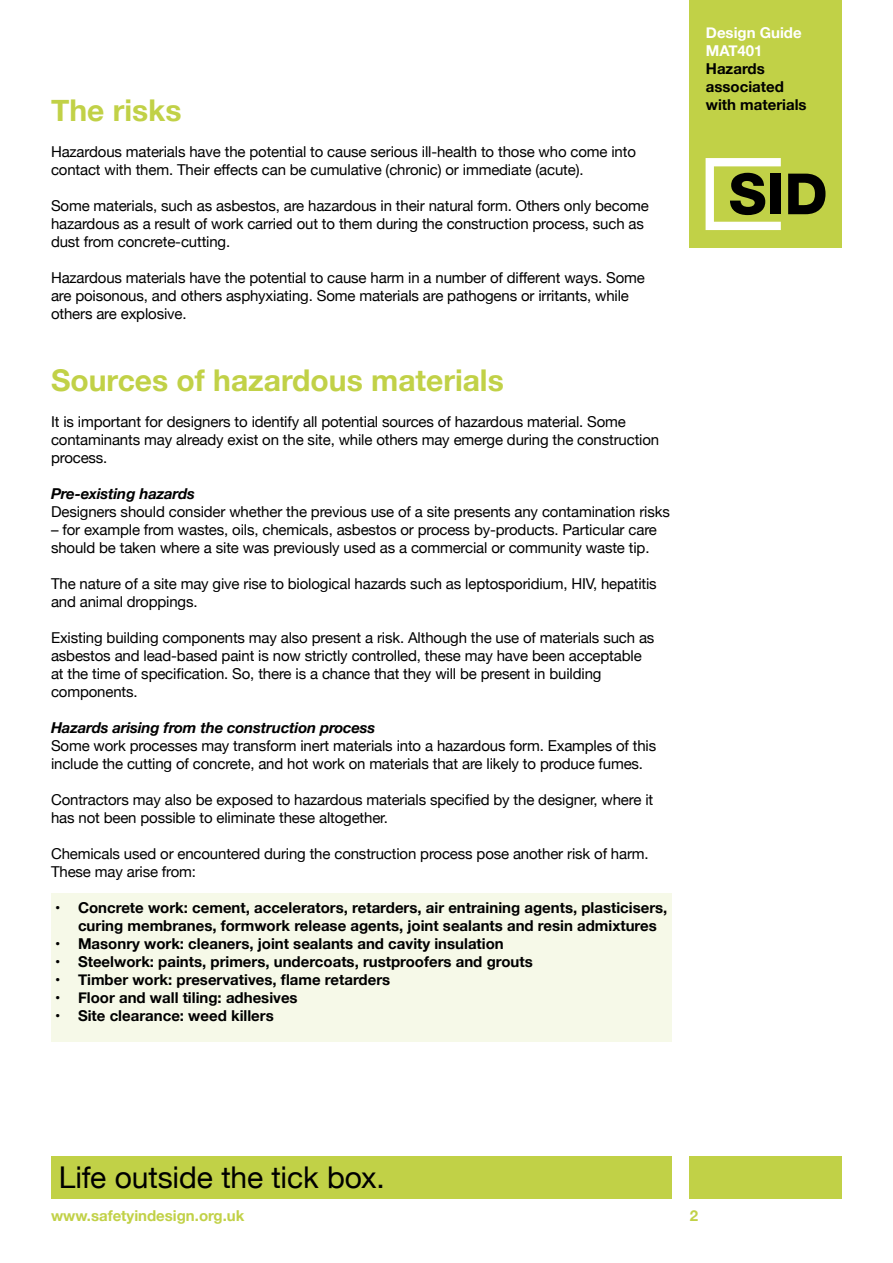
<style>
.page{position:relative;width:893px;height:1263px;background:#fff}
.page>*{position:absolute;margin:0;border:0;box-sizing:border-box;transform-origin:0 0}
.t1{font:700 30px "Helvetica Neue";color:#c1d147}
.t2{font:30px "Helvetica Neue";letter-spacing:-.005em;color:#000}
.t3{font:15px/18px "Helvetica Neue";letter-spacing:-.01em;color:#000}
.t4{font:700 15px/18px "Helvetica Neue";color:#000}
.t5{font:italic 700 15px "Helvetica Neue";letter-spacing:-.01em;color:#000}
.t6{font:700 15px "Helvetica Neue";color:#c1d147}
.t7{font:700 15px/18px "Helvetica Neue";color:#fff}
</style>
<div class="page">
<div style="left:51px;top:893px;width:621px;height:148px;background:#f6f9e8"></div>
<div style="left:51px;top:1157px;width:621px;height:42px;background:#c1d147"></div>
<div style="left:690px;top:1157px;width:152px;height:42px;background:#c1d147"></div>
<div style="left:690px;top:0;width:152px;height:247px;background:#c1d147"></div>
<svg style="left:706px;top:158px;width:75px;height:72px"></svg>
<div style="left:770px;top:174px;width:11px;height:40px;background:#000"></div>
<svg style="left:788px;top:174px;width:37px;height:40px"></svg>
<h1 class="t1" style="left:51px;top:87px;width:132px">The risks</h1>
<p class="t3" style="left:51px;top:144px;width:586px">Hazardous materials have the potential to cause serious ill-health to those who come into contact with them. Their effects can be cumulative (chronic) or immediate (acute).</p>
<p class="t3" style="left:51px;top:198px;width:599px">Some materials, such as asbestos, are hazardous in their natural form. Others only become hazardous as a result of work carried out to them during the construction process, such as dust from concrete-cutting.</p>
<p class="t3" style="left:51px;top:270px;width:595px">Hazardous materials have the potential to cause harm in a number of different ways. Some are poisonous, and others asphyxiating. Some materials are pathogens or irritants, while others are explosive.</p>
<h1 class="t1" style="left:51px;top:357px;width:454px">Sources of hazardous materials</h1>
<p class="t3" style="left:51px;top:414px;width:610px">It is important for designers to identify all potential sources of hazardous material. Some contaminants may already exist on the site, while others may emerge during the construction process.</p>
<p class="t5" style="left:51px;top:482px;width:145px">Pre-existing hazards</p>
<p class="t3" style="left:51px;top:504px;width:620px">Designers should consider whether the previous use of a site presents any contamination risks</p>
<p class="t3" style="left:51px;top:522px;width:607px">– for example from wastes, oils, chemicals, asbestos or process by-products. Particular care should be taken where a site was previously used as a commercial or community waste tip.</p>
<p class="t3" style="left:51px;top:576px;width:607px">The nature of a site may give rise to biological hazards such as leptosporidium, HIV, hepatitis and animal droppings.</p>
<p class="t3" style="left:51px;top:630px;width:605px">Existing building components may also present a risk. Although the use of materials such as asbestos and lead-based paint is now strictly controlled, these may have been acceptable at the time of specification. So, there is a chance that they will be present in building components.</p>
<p class="t5" style="left:51px;top:716px;width:326px">Hazards arising from the construction process</p>
<p class="t3" style="left:51px;top:738px;width:607px">Some work processes may transform inert materials into a hazardous form. Examples of this include the cutting of concrete, and hot work on materials that are likely to produce fumes.</p>
<p class="t3" style="left:51px;top:792px;width:604px">Contractors may also be exposed to hazardous materials specified by the designer, where it has not been possible to eliminate these altogether.</p>
<p class="t3" style="left:51px;top:846px;width:599px">Chemicals used or encountered during the construction process pose another risk of harm.<br>These may arise from:</p>
<p class="t4" style="left:78px;top:899px;width:591px;text-indent:-23px">• Concrete work: cement, accelerators, retarders, air entraining agents, plasticisers, curing membranes, formwork release agents, joint sealants and resin admixtures</p>
<p class="t4" style="left:55px;top:935px;width:450px">• Masonry work: cleaners, joint sealants and cavity insulation</p>
<p class="t4" style="left:55px;top:953px;width:479px">• Steelwork: paints, primers, undercoats, rustproofers and grouts</p>
<p class="t4" style="left:55px;top:971px;width:336px">• Timber work: preservatives, flame retarders</p>
<p class="t4" style="left:55px;top:989px;width:244px">• Floor and wall tiling: adhesives</p>
<p class="t4" style="left:55px;top:1007px;width:220px">• Site clearance: weed killers</p>
<p class="t7" style="left:706px;top:24px;width:97px">Design Guide<br>MAT401</p>
<p class="t4" style="left:706px;top:60px;width:102px">Hazards associated with materials</p>
<h1 class="t2" style="left:59px;top:1155px;width:327px">Life outside the tick box.</h1>
<p class="t6" style="left:51px;top:1203px;width:195px">www.safetyindesign.org.uk</p>
<p class="t6" style="left:690px;top:1203px;width:10px">2</p>
</div>
